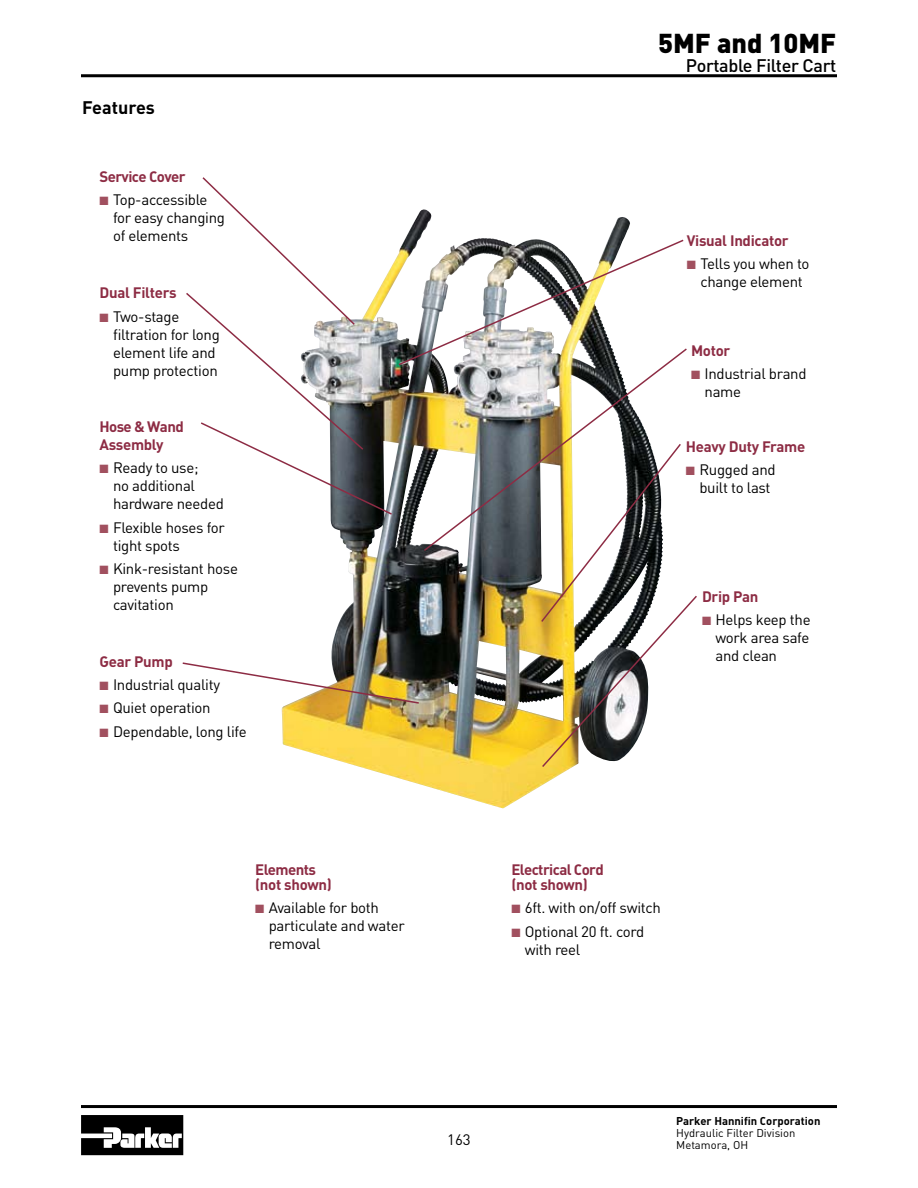
<style>
.page{position:relative;width:918px;height:1188px;background:#fff}
.page>*{position:absolute;margin:0;border:0;box-sizing:border-box;transform-origin:0 0}
.t1{font:900 27px "DIN";color:#000}
.t2{font:500 18px "DIN";letter-spacing:-.02em;color:#000}
.t3{font:700 18px "DIN";color:#000}
.t4{font:15px/18px "DIN";letter-spacing:-.02em;color:#000}
.t5{font:700 15px/15px "DIN";letter-spacing:-.04em;color:#8d2c44}
.t6{font:700 15px "DIN";letter-spacing:-.02em;color:#8d2c44}
.t7{font:11.25px "DIN";color:#000}
.t8{font:700 11.25px "DIN";color:#000}
.s1{color:#a1505f}
</style>
<div class="page">
<hr style="left:81px;top:74px;width:756px;height:3px;background:#000">
<hr style="left:81px;top:1105px;width:756px;height:3px;background:#000">
<svg style="left:81px;top:1115px;width:102px;height:40px"></svg>
<img style="left:367px;top:769px;width:202px;height:40px">
<img style="left:182px;top:177px;width:515px;height:592px">
<p class="t3" style="left:82px;top:96px;width:74px">Features</p>
<p class="t5" style="left:100px;top:168px;width:88px">Service Cover</p>
<p class="t4" style="left:113px;top:191px;width:113px;text-indent:-13px"><span class="s1">■</span> Top-accessible for easy changing of elements</p>
<p class="t6" style="left:100px;top:283px;width:79px">Dual Filters</p>
<p class="t4" style="left:113px;top:307px;width:108px;text-indent:-13px"><span class="s1">■</span> Two-stage filtration for long element life and pump protection</p>
<p class="t5" style="left:100px;top:417px;width:86px;line-height:18px">Hose &amp; Wand<br>Assembly</p>
<p class="t4" style="left:113px;top:459px;width:112px;text-indent:-14px"><span class="s1">■</span> Ready to use;<br>no additional hardware needed</p>
<p class="t4" style="left:113px;top:518px;width:113px;text-indent:-14px"><span class="s1">■</span> Flexible hoses for tight spots</p>
<p class="t4" style="left:113px;top:559px;width:126px;text-indent:-14px"><span class="s1">■</span> Kink-resistant hose prevents pump cavitation</p>
<p class="t6" style="left:100px;top:651px;width:75px">Gear Pump</p>
<p class="t4" style="left:100px;top:675px;width:122px"><span class="s1">■</span> Industrial quality</p>
<p class="t4" style="left:100px;top:699px;width:113px"><span class="s1">■</span> Quiet operation</p>
<p class="t4" style="left:100px;top:722px;width:149px"><span class="s1">■</span> Dependable, long life</p>
<p class="t5" style="left:255px;top:861px;width:78px">Elements (not shown)</p>
<p class="t4" style="left:269px;top:899px;width:137px;text-indent:-14px"><span class="s1">■</span> Available for both particulate and water removal</p>
<h1 class="t1" style="left:658px;top:25px;width:180px">5MF and 10MF</h1>
<p class="t2" style="left:686px;top:54px;width:152px">Portable Filter Cart</p>
<p class="t6" style="left:687px;top:231px;width:103px">Visual Indicator</p>
<p class="t4" style="left:687px;top:255px;width:124px;text-align:center"><span class="s1">■</span> Tells you when to change element</p>
<p class="t6" style="left:691px;top:341px;width:41px">Motor</p>
<p class="t4" style="left:705px;top:365px;width:104px;text-indent:-14px"><span class="s1">■</span> Industrial brand name</p>
<p class="t6" style="left:686px;top:436px;width:121px">Heavy Duty Frame</p>
<p class="t4" style="left:686px;top:460px;width:91px;text-align:center"><span class="s1">■</span> Rugged and built to last</p>
<p class="t6" style="left:702px;top:586px;width:58px">Drip Pan</p>
<p class="t4" style="left:716px;top:610px;width:97px;text-align:justify;text-indent:-14px"><span class="s1">■</span> Helps keep the work area safe and clean</p>
<p class="t5" style="left:511px;top:861px;width:94px">Electrical Cord (not shown)</p>
<p class="t4" style="left:511px;top:899px;width:151px"><span class="s1">■</span> 6ft. with on/off switch</p>
<p class="t4" style="left:525px;top:922px;width:121px;text-indent:-14px"><span class="s1">■</span> Optional 20 ft. cord with reel</p>
<p class="t4" style="left:447px;top:1130px;width:25px">163</p>
<p class="t8" style="left:676px;top:1113px;width:146px">Parker Hannifin Corporation</p>
<p class="t7" style="left:676px;top:1126px;width:121px">Hydraulic Filter Division</p>
<p class="t7" style="left:676px;top:1138px;width:74px">Metamora, OH</p>
</div>
